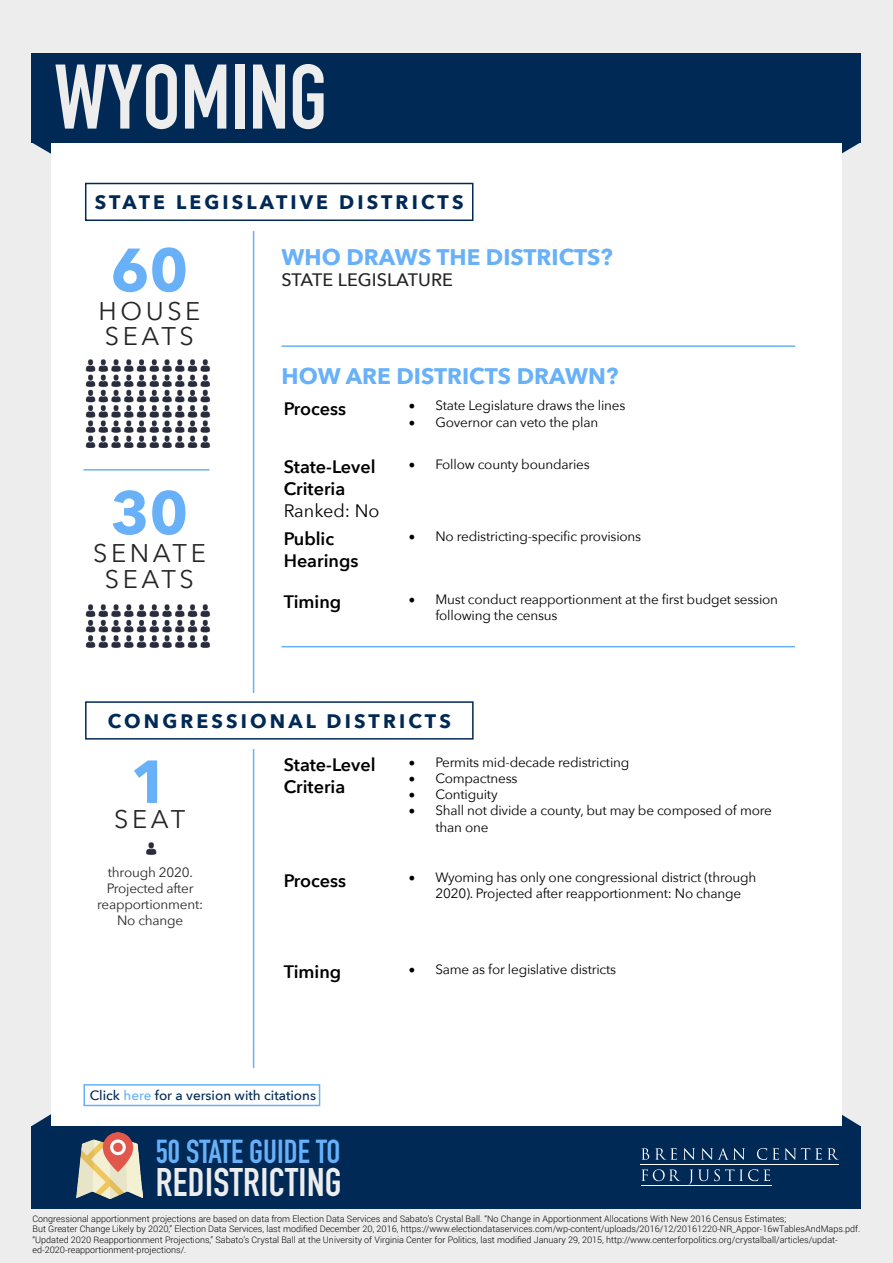
<style>
.page{position:relative;width:893px;height:1263px;background:#ededed}
.page>*{position:absolute;margin:0;border:0;box-sizing:border-box;transform-origin:0 0}
.t1{font:700 90px "DIN Condensed";color:#ededed}
.t2{font:700 60px "Avenir Next";color:#68b1f8}
.t3{font:700 39.3px "DIN Condensed";letter-spacing:.01em;color:#ededed}
.t4{font:700 32.7px "DIN Condensed";color:#68b1f8}
.t5{font:25.5px/25.5px "Avenir Next";letter-spacing:.14em;color:#252525}
.t6{font:700 22.5px "Avenir Next";color:#68b1f8}
.t7{font:700 19.5px "Avenir Next";letter-spacing:.16em;color:#002956}
.t8{font:600 18px/21.6px "Avenir Next";color:#000}
.t9{font:500 18px "Avenir Next";color:#252525}
.t10{font:18px "Avenir Next";color:#000}
.t11{font:13.5px/16.2px "Avenir Next";letter-spacing:-.015em;color:#000}
.t12{font:13.5px/16.2px "Avenir Next";letter-spacing:-.015em;color:#252525;text-align:center}
.t13{font:500 13.5px "Avenir Next";color:#002956}
.t14{font:300 9px/10.5px "Roboto";color:#000}
.s1{font-family:"Minion Pro";font-size:18px}
.s2{color:#68b1f8}
</style>
<div class="page">
<div style="left:52px;top:130px;width:790px;height:997px;background:#fff"></div>
<div style="left:31px;top:53px;width:830px;height:89px;background:#002956"></div>
<div style="left:31px;top:1127px;width:830px;height:82px;background:#002956"></div>
<svg style="left:281px;top:645px;width:515px;height:3px"></svg>
<div style="left:394px;top:590px;width:11px;height:79px;background:#fff"></div>
<hr style="left:281px;top:345px;width:514px;height:2px;background:#68b1f8">
<img style="left:85px;top:359px;width:126px;height:89px">
<hr style="left:83px;top:469px;width:126px;height:2px;background:#68b1f8">
<img style="left:85px;top:604px;width:126px;height:44px">
<hr style="left:253px;top:189px;width:1px;height:879px;background:#68b1f8">
<div style="left:75px;top:693px;width:408px;height:56px;background:#fff"></div>
<div style="left:85px;top:701px;width:389px;height:39px;border:2px solid #002956"></div>
<div style="left:74px;top:175px;width:407px;height:55px;background:#fff"></div>
<div style="left:85px;top:183px;width:388px;height:38px;border:2px solid #002956"></div>
<img style="left:146px;top:842px;width:11px;height:13px">
<hr style="left:281px;top:646px;width:514px;height:1px;background:#68b1f8">
<img style="left:76px;top:1133px;width:67px;height:65px">
<svg style="left:641px;top:1148px;width:8px;height:12px"></svg>
<svg style="left:655px;top:1148px;width:22px;height:12px"></svg>
<svg style="left:683px;top:1148px;width:12px;height:12px"></svg>
<svg style="left:701px;top:1148px;width:44px;height:12px"></svg>
<svg style="left:757px;top:1148px;width:82px;height:12px"></svg>
<svg style="left:641px;top:1169px;width:39px;height:12px"></svg>
<svg style="left:689px;top:1169px;width:81px;height:16px"></svg>
<hr style="left:641px;top:1164px;width:198px;height:1px;background:#fff">
<hr style="left:641px;top:1185px;width:131px;height:1px;background:#fff">
<div style="left:83px;top:1084px;width:237px;height:22px;border:2px solid #68b1f8"></div>
<h1 class="t1" style="left:54px;top:37px;width:275px">WYOMING</h1>
<h3 class="t7" style="left:95px;top:185px;width:370px">STATE LEGISLATIVE DISTRICTS</h3>
<h2 class="t2" style="left:111px;top:218px;width:79px">60</h2>
<h3 class="t5" style="left:99px;top:297px;width:103px">HOUSE<br>SEATS</h3>
<h2 class="t2" style="left:111px;top:461px;width:79px">30</h2>
<h3 class="t5" style="left:93px;top:540px;width:114px;text-align:center">SENATE<br>SEATS</h3>
<h3 class="t6" style="left:281px;top:237px;width:333px">WHO DRAWS THE DISTRICTS?</h3>
<h3 class="t9" style="left:281px;top:265px;width:173px">STATE LEGISLATURE</h3>
<h3 class="t6" style="left:281px;top:356px;width:338px">HOW ARE DISTRICTS DRAWN?</h3>
<h3 class="t8" style="left:284px;top:397px;width:64px">Process</h3>
<h3 class="t11" style="left:408px;top:397px;width:218px"><span class="s1">•</span> State Legislature draws the lines</h3>
<h3 class="t11" style="left:408px;top:413px;width:191px"><span class="s1">•</span> Governor can veto the plan</h3>
<h3 class="t8" style="left:284px;top:456px;width:93px">State-Level<br>Criteria</h3>
<h3 class="t10" style="left:284px;top:495px;width:97px">Ranked: No</h3>
<h3 class="t11" style="left:408px;top:456px;width:183px"><span class="s1">•</span> Follow county boundaries</h3>
<h3 class="t8" style="left:284px;top:528px;width:76px">Public<br>Hearings</h3>
<h3 class="t11" style="left:408px;top:527px;width:234px"><span class="s1">•</span> No redistricting-specific provisions</h3>
<h3 class="t8" style="left:284px;top:591px;width:59px">Timing</h3>
<h3 class="t11" style="left:435px;top:590px;width:344px;text-indent:-27px"><span class="s1">•</span> Must conduct reapportionment at the first budget session following the census</h3>
<h3 class="t7" style="left:108px;top:704px;width:345px">CONGRESSIONAL DISTRICTS</h3>
<h2 class="t2" style="left:130px;top:730px;width:40px">1</h2>
<h3 class="t5" style="left:114px;top:806px;width:73px">SEAT</h3>
<h3 class="t12" style="left:97px;top:863px;width:108px">through 2020.<br>Projected after reapportionment:<br>No change</h3>
<h3 class="t8" style="left:284px;top:754px;width:93px">State-Level<br>Criteria</h3>
<h3 class="t11" style="left:408px;top:753px;width:222px"><span class="s1">•</span> Permits mid-decade redistricting</h3>
<h3 class="t11" style="left:408px;top:769px;width:111px"><span class="s1">•</span> Compactness</h3>
<h3 class="t11" style="left:408px;top:786px;width:91px"><span class="s1">•</span> Contiguity</h3>
<h3 class="t11" style="left:435px;top:802px;width:338px;text-indent:-27px"><span class="s1">•</span> Shall not divide a county, but may be composed of more than one</h3>
<h3 class="t8" style="left:284px;top:869px;width:64px">Process</h3>
<h3 class="t11" style="left:435px;top:869px;width:322px;text-indent:-27px"><span class="s1">•</span> Wyoming has only one congressional district (through<br>2020). Projected after reapportionment: No change</h3>
<h3 class="t8" style="left:284px;top:961px;width:59px">Timing</h3>
<h3 class="t11" style="left:408px;top:960px;width:209px"><span class="s1">•</span> Same as for legislative districts</h3>
<h3 class="t13" style="left:90px;top:1083px;width:228px">Click <span class="s2">here</span> for a version with citations</h3>
<h3 class="t4" style="left:156px;top:1130px;width:186px">50 STATE GUIDE TO</h3>
<h3 class="t3" style="left:156px;top:1156px;width:187px">REDISTRICTING</h3>
<p class="t14" style="left:32px;top:1213px;width:829px">Congressional apportionment projections are based on data from Election Data Services and Sabato’s Crystal Ball. “No Change in Apportionment Allocations With New 2016 Census Estimates;<br>But Greater Change Likely by 2020,” Election Data Services, last modified December 20, 2016, https://www.electiondataservices.com/wp-content/uploads/2016/12/20161220-NR_Appor-16wTablesAndMaps.pdf. “Updated 2020 Reapportionment Projections,” Sabato’s Crystal Ball at the University of Virginia Center for Politics, last modified January 29, 2015, http://www.centerforpolitics.org/crystalball/articles/updat&shy;ed-2020-reapportionment-projections/.</p>
</div>
